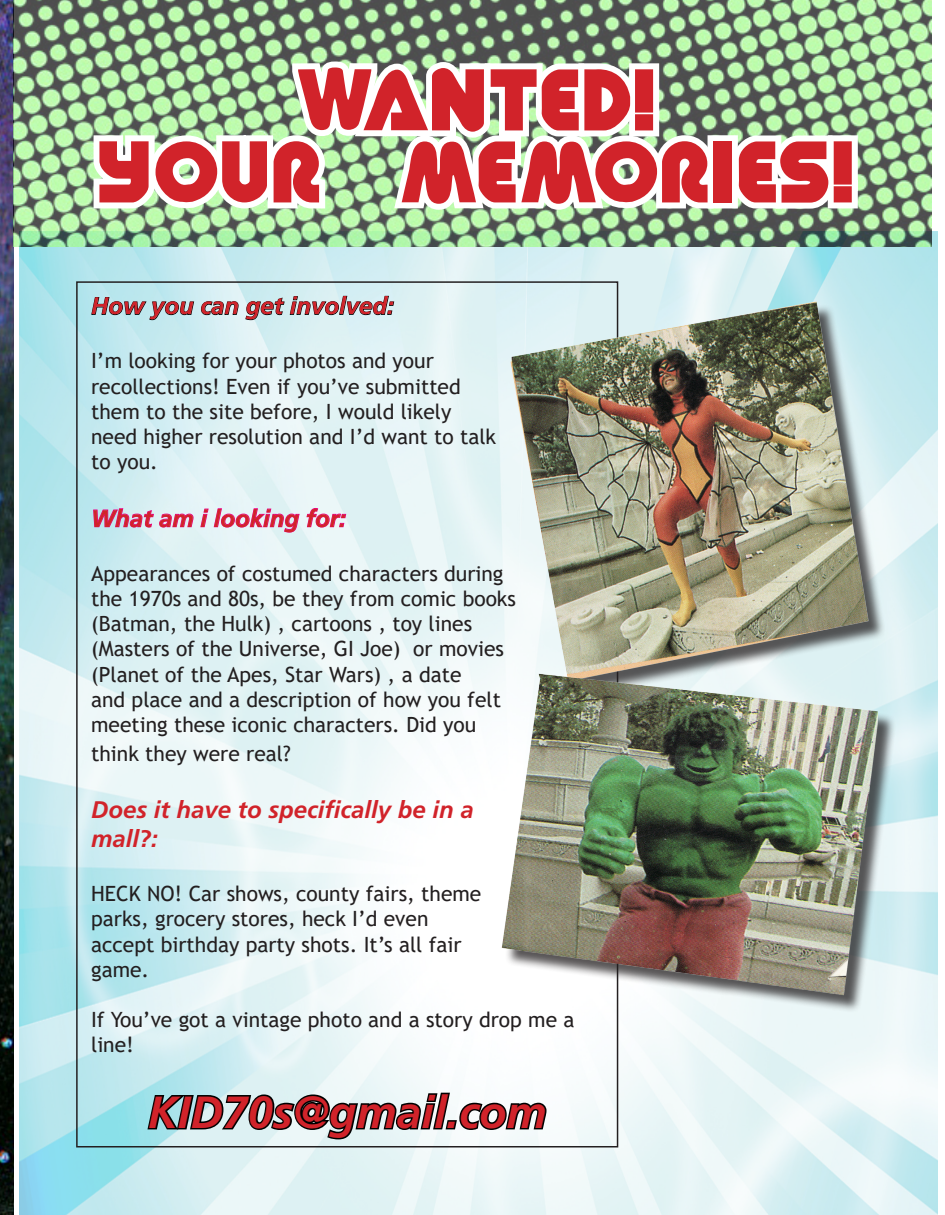
<style>
.page{position:relative;width:945px;height:1215px;background:#fff}
.page>*{position:absolute;margin:0;border:0;box-sizing:border-box;transform-origin:0 0}
.t1{font:76.5px/72px "Micro Bld Micros";color:#d1232a;text-align:center}
.t2{font:italic 700 45px "Frutiger LT Std";color:#d1232a}
.t3{font:italic 700 24px/28.8px "Frutiger LT Std";color:#d1232a}
.t4{font:21px/25.2px "Trebuchet MS";color:#231f20}
</style>
<div class="page">
<img style="left:20px;top:232px;width:918px;height:983px">
<img style="left:0;top:0;width:14px;height:1215px">
<img style="left:14px;top:0;width:918px;height:247px">
<svg style="left:572px;top:217px;width:72px;height:998px"></svg>
<svg style="left:88px;top:54px;width:776px;height:163px"></svg>
<svg style="left:91px;top:297px;width:103px;height:23px;background:#99babf"></svg>
<svg style="left:201px;top:301px;width:38px;height:14px"></svg>
<svg style="left:245px;top:296px;width:149px;height:24px;background:#a9bdc0"></svg>
<svg style="left:93px;top:508px;width:101px;height:20px;background:#d9b1d7"></svg>
<svg style="left:200px;top:508px;width:100px;height:25px;background:#e5c2e0"></svg>
<svg style="left:306px;top:508px;width:40px;height:20px"></svg>
<svg style="left:146px;top:1091px;width:402px;height:50px"></svg>
<img style="left:504px;top:296px;width:401px;height:411px">
<div style="left:505px;top:677px;width:391px;height:336px;background:#231f20;opacity:.75"></div>
<img style="left:493px;top:649px;width:385px;height:364px">
<h1 class="t1" style="left:99px;top:74px;width:761px">WANTED!<br>YOUR MEMORIES!</h1>
<p class="t3" style="left:91px;top:292px;width:304px">How you can get involved:</p>
<p class="t4" style="left:91px;top:348px;width:407px">I’m looking for your photos and your recollections! Even if you’ve submitted them to the site before, I would likely need higher resolution and I’d want to talk to you.</p>
<p class="t3" style="left:91px;top:504px;width:256px">What am i looking for:</p>
<p class="t4" style="left:91px;top:561px;width:426px">Appearances of costumed characters during the 1970s and 80s, be they from comic books (Batman, the Hulk) , cartoons , toy lines (Masters of the Universe, GI Joe) or movies (Planet of the Apes, Star Wars) , a date<br>and place and a description of how you felt meeting these iconic characters. Did you</p>
<p class="t4" style="left:91px;top:741px;width:201px">think they were real?</p>
<p class="t3" style="left:91px;top:796px;width:384px">Does it have to specifically be in a mall?:</p>
<p class="t4" style="left:91px;top:881px;width:392px">HECK NO! Car shows, county fairs, theme parks, grocery stores, heck I’d even accept birthday party shots. It’s all fair game.</p>
<p class="t4" style="left:91px;top:1007px;width:485px">If You’ve got a vintage photo and a story drop me a line!</p>
<p class="t2" style="left:148px;top:1086px;width:400px">KID70s@gmail.com</p>
</div>
